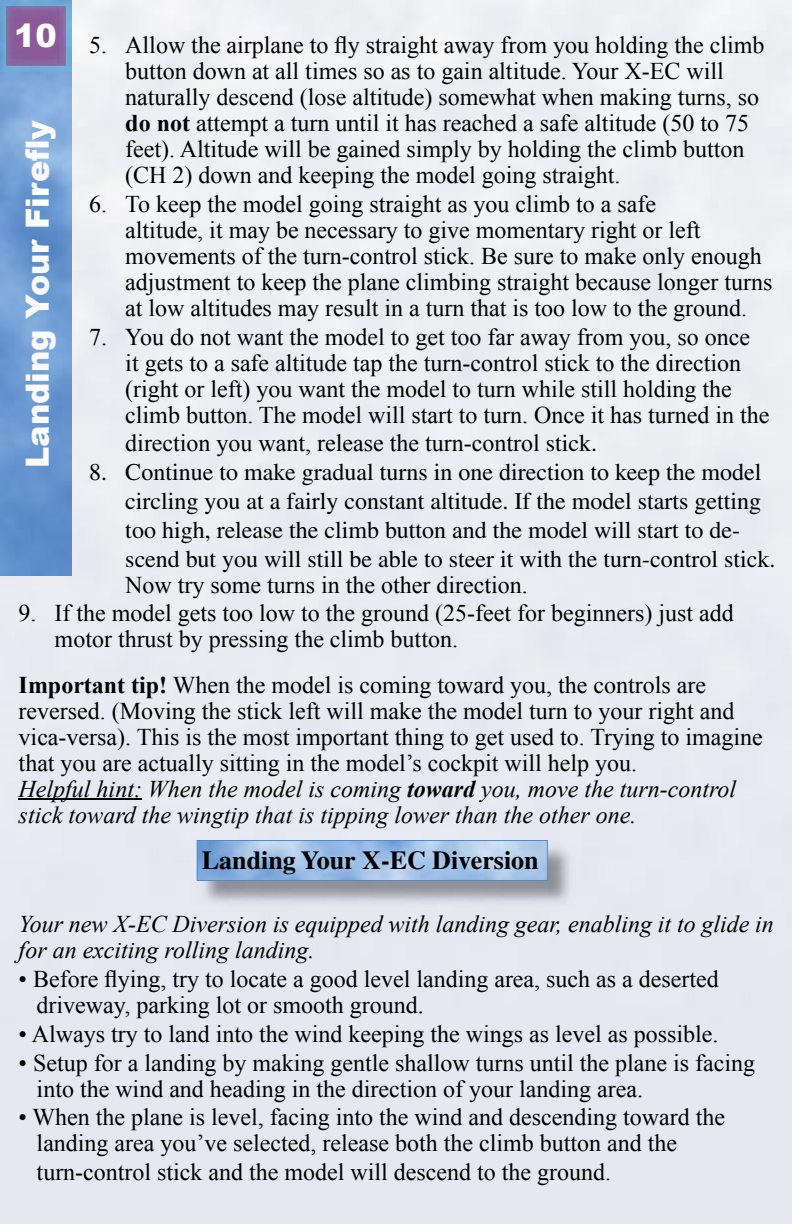
<style>
.page{position:relative;width:792px;height:1224px;background:#e9ebf1}
.page>*{position:absolute;margin:0;border:0;box-sizing:border-box;transform-origin:0 0}
.t1{font:900 32px "Arial";color:#fbfbfb}
.t2{font:900 32px "Arial";color:#fefdfd}
.t3{font:700 26px "Times";color:#000}
.t4{font:24px/26px "Times New Roman";color:#000}
.t5{font:24px/28.8px "Times";color:#000}
.t6{font:italic 24px/26px "Times New Roman";color:#000}
.s1{font-weight:700}
.s2{font-family:"Times"}
.s3{font-style:italic}
.s4{font-weight:700;font-style:italic}
</style>
<div class="page">
<img style="left:0;top:72px;width:72px;height:504px">
<img style="left:0;top:0;width:72px;height:72px">
<hr style="left:19px;top:799px;width:123px;height:1px;background:#000">
<img style="left:198px;top:841px;width:378px;height:67px">
<svg style="left:197px;top:840px;width:351px;height:41px"></svg>
<h1 class="t2" style="left:14px;top:12px;width:44px">10</h1>
<p class="t4" style="left:125px;top:32px;width:641px;text-indent:-36px">5. Allow the airplane to fly straight away from you holding the climb button down at all times so as to gain altitude. Your X-EC will naturally descend (lose altitude) somewhat when making turns, so <span class="s1">do not</span> attempt a turn until it has reached a safe altitude (50 to 75 feet). Altitude will be gained simply by holding the climb button (CH 2) down and keeping the model going straight.</p>
<p class="t4" style="left:125px;top:190px;width:649px;text-indent:-36px">6. To keep the model going straight as you climb to a safe<br>altitude, it may be necessary to give momentary right or left movements of the turn-control stick. Be sure to make only enough adjustment to keep the plane climbing straight because longer turns at low altitudes may result in a turn that is too low to the ground.</p>
<p class="t4" style="left:125px;top:323px;width:646px;text-indent:-36px">7. You do not want the model to get too far away from you, so once it gets to a safe altitude tap the turn-control stick to the direction (right or left) you want the model to turn while still holding the climb button. The model will start to turn. Once it has turned in the</p>
<p class="t4" style="left:125px;top:430px;width:473px">direction you want, release the turn-control <span class="s2">stick.</span></p>
<p class="t5" style="left:125px;top:458px;width:652px;text-indent:-36px">8. Continue to make gradual turns in one direction to keep the model circling you at a fairly constant altitude. If the model starts getting too high, release the climb button and the model will start to de&shy;scend but you will still be able to steer it with the turn-control stick.</p>
<p class="t4" style="left:125px;top:571px;width:404px">Now try some turns in the other direction.</p>
<p class="t4" style="left:55px;top:599px;width:681px;text-indent:-36px">9. If the model gets too low to the ground (25-feet for beginners) just add motor thrust by pressing the climb button.</p>
<p class="t4" style="left:19px;top:671px;width:746px"><span class="s1">Important tip!</span> When the model is coming toward you, the controls are reversed. (Moving the stick left will make the model turn to your right and vica-versa). This is the most important thing to get used to. Trying to imagine that you are actually sitting in the model’s cockpit will help you.<br><span class="s3">Helpful hint: When the model is coming</span> <span class="s4">toward</span> <span class="s3">you, move the turn-control stick toward the wingtip that is tipping lower than the other one.</span></p>
<h1 class="t1" style="left:14px;top:468px;width:350px;rotate:-90deg">Landing Your Firefly</h1>
<p class="t3" style="left:202px;top:845px;width:338px">Landing Your X-EC Diversion</p>
<p class="t6" style="left:19px;top:911px;width:757px">Your new X-EC Diversion is equipped with landing gear, enabling it to glide in for an exciting rolling landing.</p>
<p class="t4" style="left:37px;top:966px;width:684px;text-indent:-18px">• Before flying, try to locate a good level landing area, such as a deserted driveway, parking lot or smooth ground.</p>
<p class="t4" style="left:19px;top:1020px;width:701px">• Always try to land into the wind keeping the wings as level as possible.</p>
<p class="t4" style="left:37px;top:1049px;width:720px;text-indent:-18px">• Setup for a landing by making gentle shallow turns until the plane is facing into the wind and heading in the direction of your landing area.</p>
<p class="t4" style="left:37px;top:1104px;width:690px;text-indent:-18px">• When the plane is level, facing into the wind and descending toward the landing area you’ve selected, release both the climb button and the</p>
<p class="t4" style="left:37px;top:1159px;width:576px">turn-control stick and the model will descend to the ground.</p>
</div>
